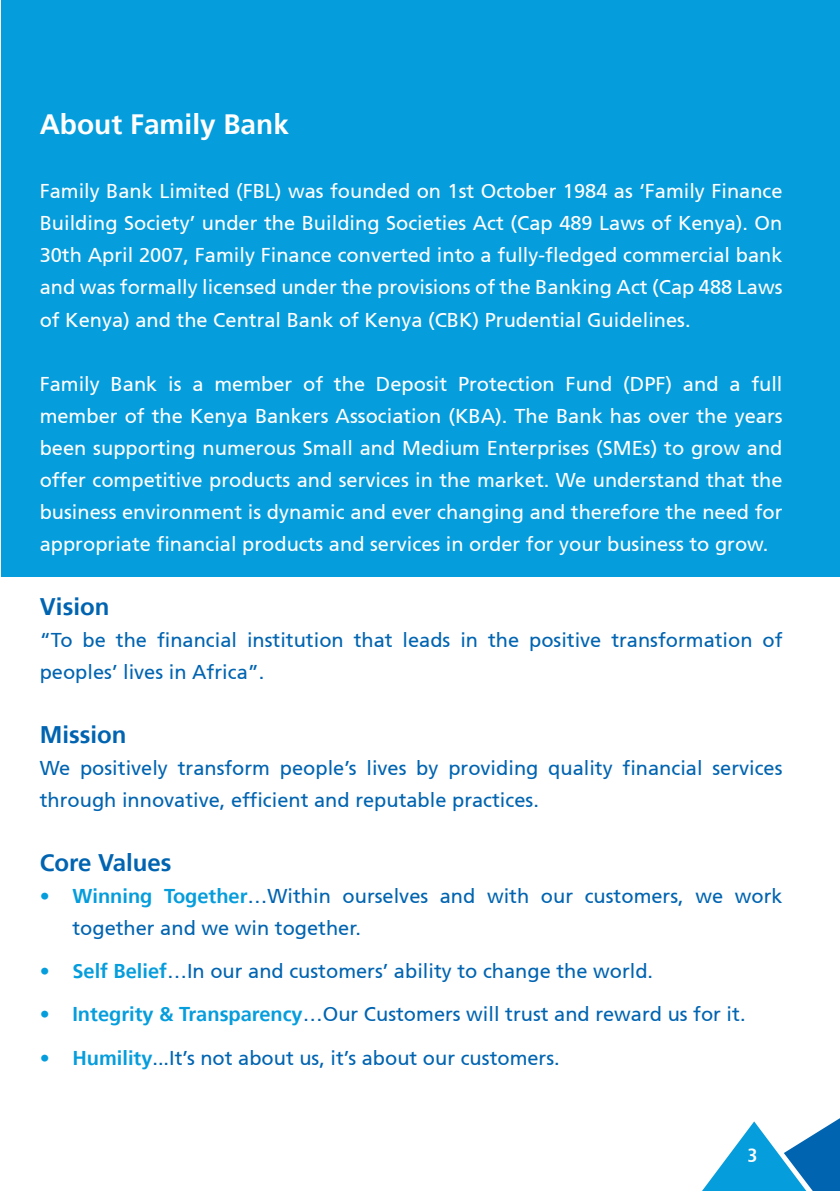
<style>
.page{position:relative;width:840px;height:1191px;background:#fff}
.page>*{position:absolute;margin:0;border:0;box-sizing:border-box;transform-origin:0 0}
.t1{font:700 28px "Frutiger 65";color:#fff}
.t2{font:700 24px "Frutiger 65";color:#0164b1}
.t3{font:20px/32px "Frutiger 55 Roman";color:#fff;text-align:justify}
.t4{font:20px/32px "Frutiger 55 Roman";color:#0164b1}
.t5{font:700 condensed 19.2px "Frutiger 67";color:#fff}
.s1{font-family:"Frutiger 65";font-weight:700;color:#069ddc}
</style>
<div class="page">
<svg style="left:702px;top:1118px;width:137px;height:73px"></svg>
<div style="left:2px;top:0;width:837px;height:576px;background:#069ddc"></div>
<p class="t1" style="left:40px;top:108px;width:250px">About Family Bank</p>
<p class="t3" style="left:40px;top:176px;width:744px">Family Bank Limited (FBL) was founded on 1st October 1984 as ‘Family Finance Building Society’ under the Building Societies Act (Cap 489 Laws of Kenya). On 30th April 2007, Family Finance converted into a fully-fledged commercial bank and was formally licensed under the provisions of the Banking Act (Cap 488 Laws of Kenya) and the Central Bank of Kenya (CBK) Prudential Guidelines.</p>
<p class="t3" style="left:40px;top:368px;width:744px">Family Bank is a member of the Deposit Protection Fund (DPF) and a full member of the Kenya Bankers Association (KBA). The Bank has over the years been supporting numerous Small and Medium Enterprises (SMEs) to grow and offer competitive products and services in the market. We understand that the business environment is dynamic and ever changing and therefore the need for appropriate financial products and services in order for your business to grow.</p>
<p class="t2" style="left:40px;top:592px;width:71px">Vision</p>
<p class="t4" style="left:40px;top:624px;width:744px">“To be the financial institution that leads in the positive transformation of peoples’ lives in Africa”.</p>
<p class="t2" style="left:40px;top:720px;width:88px">Mission</p>
<p class="t4" style="left:40px;top:752px;width:744px">We positively transform people’s lives by providing quality financial services through innovative, efficient and reputable practices.</p>
<p class="t2" style="left:40px;top:848px;width:133px">Core Values</p>
<p class="t4" style="left:72px;top:880px;width:711px;text-indent:-33px"><span class="s1">• Winning Together</span>…Within ourselves and with our customers, we work together and we win together.</p>
<p class="t4" style="left:40px;top:955px;width:614px"><span class="s1">• Self Belief</span>…In our and customers’ ability to change the world.</p>
<p class="t4" style="left:40px;top:998px;width:707px"><span class="s1">• Integrity &amp; Transparency</span>…Our Customers will trust and reward us for it.</p>
<p class="t4" style="left:40px;top:1042px;width:521px"><span class="s1">• Humility</span>...It’s not about us, it’s about our customers.</p>
<p class="t5" style="left:747px;top:1144px;width:11px">3</p>
</div>
